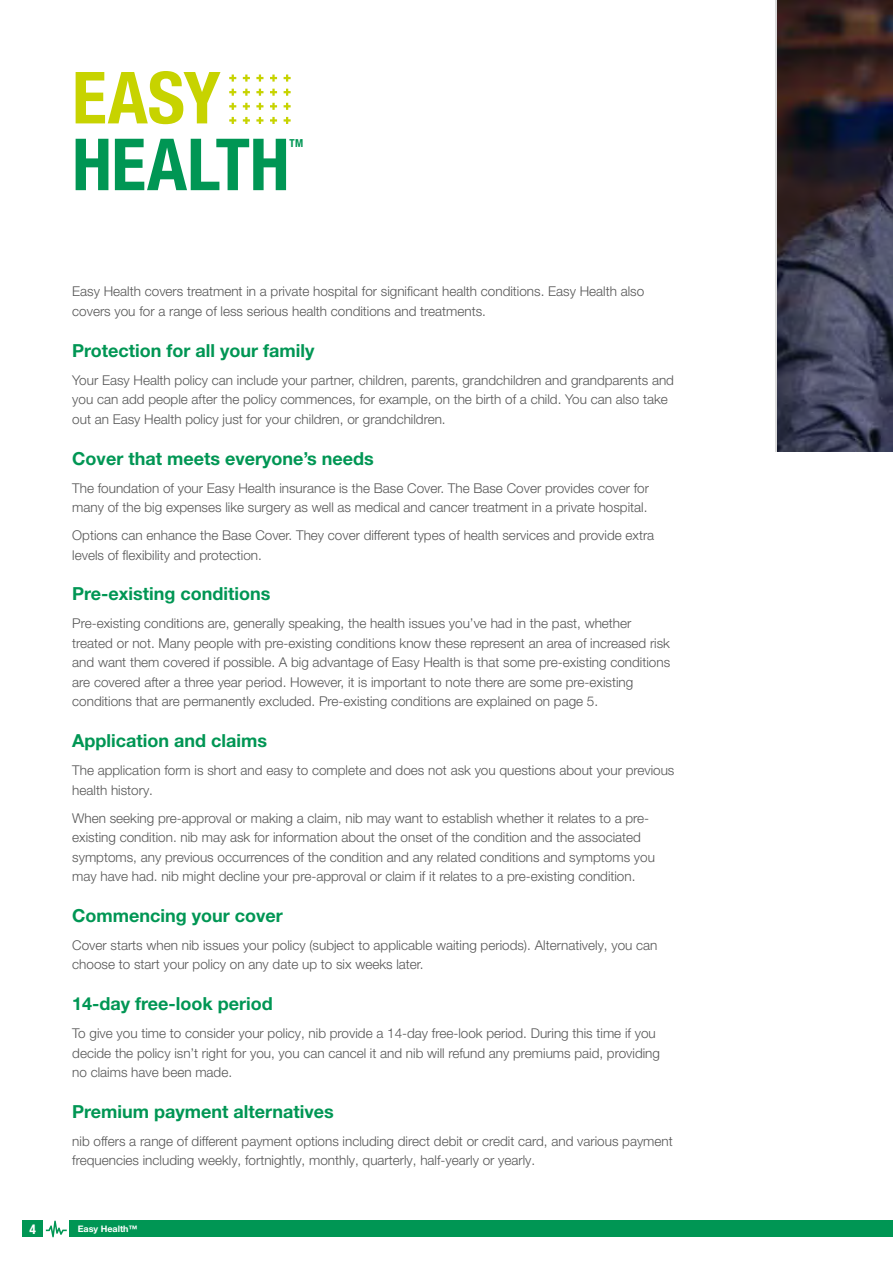
<style>
.page{position:relative;width:893px;height:1263px;background:#fff}
.page>*{position:absolute;margin:0;border:0;box-sizing:border-box;transform-origin:0 0}
.t1{font:700 condensed 72px "Helvetica Neue";letter-spacing:-.005em;color:#009654}
.t2{font:700 condensed 72px "Helvetica Neue";color:#c7d300}
.t3{font:700 18px "Helvetica Neue LT Pro";color:#009654}
.t4{font:300 13.5px/19.5px "Helvetica Neue LT Pro";color:#565656}
.t5{font:700 condensed 13.5px "Helvetica Neue";color:#fff}
.t6{font:700 condensed 10.95px "Helvetica Neue";color:#009654}
.t7{font:700 9px "Helvetica Neue LT Pro";color:#fff}
</style>
<div class="page">
<svg style="left:46px;top:1220px;width:21px;height:17px"></svg>
<div style="left:23px;top:1220px;width:20px;height:17px;background:#009654"></div>
<div style="left:70px;top:1221px;width:823px;height:16px;background:#009654"></div>
<svg style="left:229px;top:75px;width:7px;height:7px"></svg>
<svg style="left:243px;top:75px;width:7px;height:7px"></svg>
<svg style="left:256px;top:75px;width:7px;height:7px"></svg>
<svg style="left:270px;top:75px;width:7px;height:7px"></svg>
<svg style="left:284px;top:75px;width:7px;height:7px"></svg>
<svg style="left:229px;top:89px;width:7px;height:7px"></svg>
<svg style="left:243px;top:89px;width:7px;height:7px"></svg>
<svg style="left:256px;top:89px;width:7px;height:7px"></svg>
<svg style="left:270px;top:89px;width:7px;height:7px"></svg>
<svg style="left:284px;top:89px;width:7px;height:7px"></svg>
<svg style="left:229px;top:103px;width:7px;height:7px"></svg>
<svg style="left:243px;top:103px;width:7px;height:7px"></svg>
<svg style="left:256px;top:103px;width:7px;height:7px"></svg>
<svg style="left:270px;top:103px;width:7px;height:7px"></svg>
<svg style="left:284px;top:103px;width:7px;height:7px"></svg>
<svg style="left:229px;top:117px;width:7px;height:7px"></svg>
<svg style="left:243px;top:117px;width:7px;height:7px"></svg>
<svg style="left:256px;top:117px;width:7px;height:7px"></svg>
<svg style="left:270px;top:117px;width:7px;height:7px"></svg>
<svg style="left:284px;top:117px;width:7px;height:7px"></svg>
<svg style="left:775px;top:0;width:3px;height:451px"></svg>
<img style="left:778px;top:0;width:115px;height:451px">
<h1 class="t2" style="left:72px;top:38px;width:150px">EASY</h1>
<h1 class="t1" style="left:72px;top:105px;width:219px">HEALTH</h1>
<p class="t6" style="left:290px;top:134px;width:15px">TM</p>
<p class="t4" style="left:72px;top:282px;width:573px">Easy Health covers treatment in a private hospital for significant health conditions. Easy Health also covers you for a range of less serious health conditions and treatments.</p>
<h2 class="t3" style="left:72px;top:339px;width:244px">Protection for all your family</h2>
<p class="t4" style="left:72px;top:370px;width:603px">Your Easy Health policy can include your partner, children, parents, grandchildren and grandparents and you can add people after the policy commences, for example, on the birth of a child. You can also take out an Easy Health policy just for your children, or grandchildren.</p>
<h2 class="t3" style="left:72px;top:447px;width:303px">Cover that meets everyone’s needs</h2>
<p class="t4" style="left:72px;top:478px;width:578px">The foundation of your Easy Health insurance is the Base Cover. The Base Cover provides cover for many of the big expenses like surgery as well as medical and cancer treatment in a private hospital.</p>
<p class="t4" style="left:72px;top:525px;width:583px">Options can enhance the Base Cover. They cover different types of health services and provide extra levels of flexibility and protection.</p>
<h2 class="t3" style="left:72px;top:582px;width:200px">Pre-existing conditions</h2>
<p class="t4" style="left:72px;top:613px;width:599px">Pre-existing conditions are, generally speaking, the health issues you’ve had in the past, whether treated or not. Many people with pre-existing conditions know these represent an area of increased risk and want them covered if possible. A big advantage of Easy Health is that some pre-existing conditions are covered after a three year period. However, it is important to note there are some pre-existing conditions that are permanently excluded. Pre-existing conditions are explained on page 5.</p>
<h2 class="t3" style="left:72px;top:729px;width:196px">Application and claims</h2>
<p class="t4" style="left:72px;top:760px;width:604px">The application form is short and easy to complete and does not ask you questions about your previous health history.</p>
<p class="t4" style="left:72px;top:808px;width:584px">When seeking pre-approval or making a claim, nib may want to establish whether it relates to a pre&shy;existing condition. nib may ask for information about the onset of the condition and the associated symptoms, any previous occurrences of the condition and any related conditions and symptoms you may have had. nib might decline your pre-approval or claim if it relates to a pre-existing condition.</p>
<h2 class="t3" style="left:72px;top:904px;width:212px">Commencing your cover</h2>
<p class="t4" style="left:72px;top:935px;width:587px">Cover starts when nib issues your policy (subject to applicable waiting periods). Alternatively, you can choose to start your policy on any date up to six weeks later.</p>
<h2 class="t3" style="left:72px;top:992px;width:202px">14-day free-look period</h2>
<p class="t4" style="left:72px;top:1023px;width:589px">To give you time to consider your policy, nib provide a 14-day free-look period. During this time if you decide the policy isn’t right for you, you can cancel it and nib will refund any premiums paid, providing no claims have been made.</p>
<h2 class="t3" style="left:72px;top:1100px;width:263px">Premium payment alternatives</h2>
<p class="t4" style="left:72px;top:1131px;width:602px">nib offers a range of different payment options including direct debit or credit card, and various payment frequencies including weekly, fortnightly, monthly, quarterly, half-yearly or yearly.</p>
<p class="t5" style="left:29px;top:1217px;width:8px">4</p>
<p class="t7" style="left:78px;top:1223px;width:61px">Easy Health™</p>
</div>
